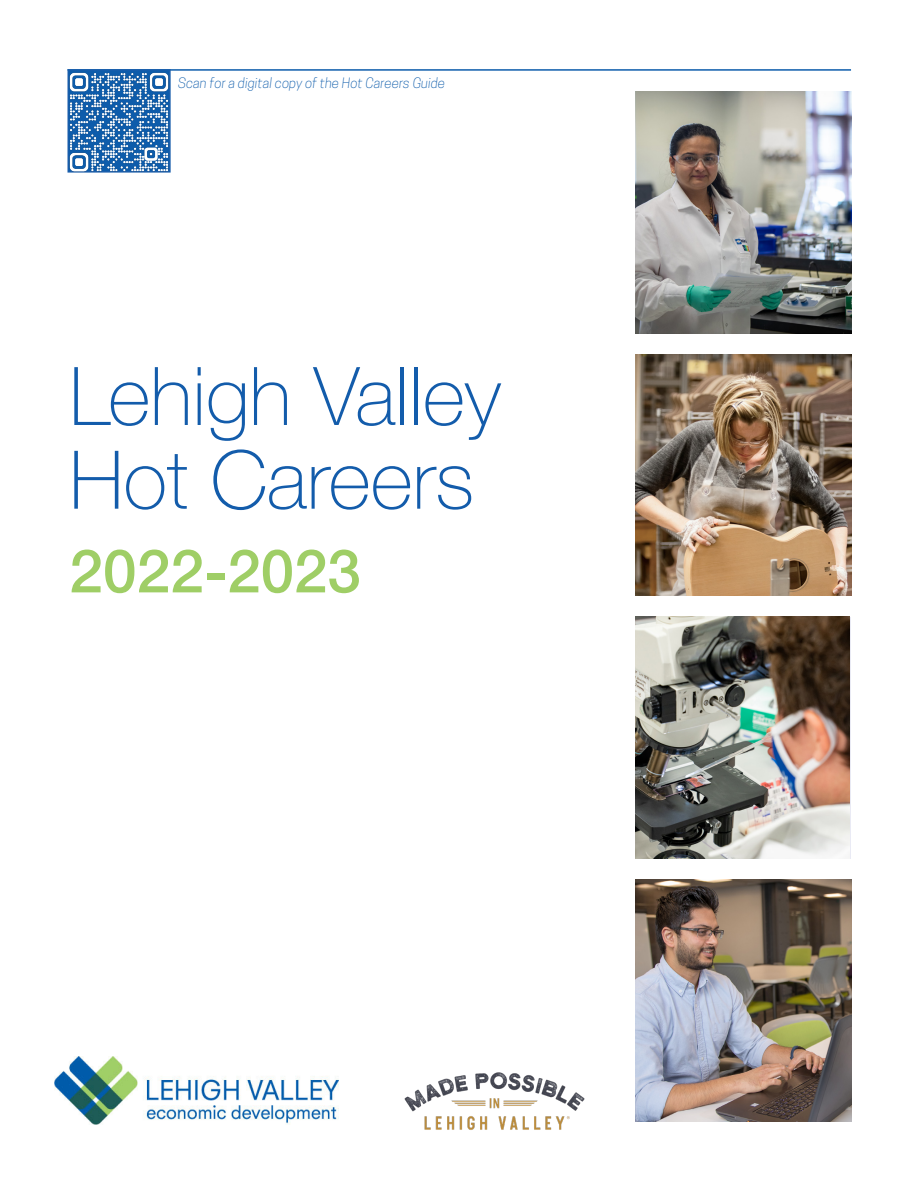
<style>
.page{position:relative;width:918px;height:1188px;background:#fff}
.page>*{position:absolute;margin:0;border:0;box-sizing:border-box;transform-origin:0 0}
.t1{font:100 81px "Helvetica Neue";color:#135cab}
.t2{font:500 60px "Helvetica Neue";color:#9fce66}
.t3{font:italic 300 13.5px "Cooper Hewitt";color:#0d5cab}
</style>
<div class="page">
<img style="left:635px;top:617px;width:214px;height:242px">
<img style="left:635px;top:879px;width:216px;height:242px">
<img style="left:635px;top:354px;width:216px;height:242px">
<img style="left:635px;top:92px;width:216px;height:241px">
<hr style="left:68px;top:69px;width:783px;height:2px;background:#0d5cab">
<img style="left:404px;top:1072px;width:181px;height:58px">
<img style="left:55px;top:1056px;width:284px;height:69px">
<img style="left:68px;top:71px;width:103px;height:102px">
<p class="t3" style="left:178px;top:75px;width:269px">Scan for a digital copy of the Hot Careers Guide</p>
<p class="t1" style="left:69px;top:335px;width:433px">Lehigh Valley</p>
<p class="t1" style="left:69px;top:418px;width:406px">Hot Careers</p>
<p class="t2" style="left:69px;top:523px;width:293px">2022-2023</p>
</div>
